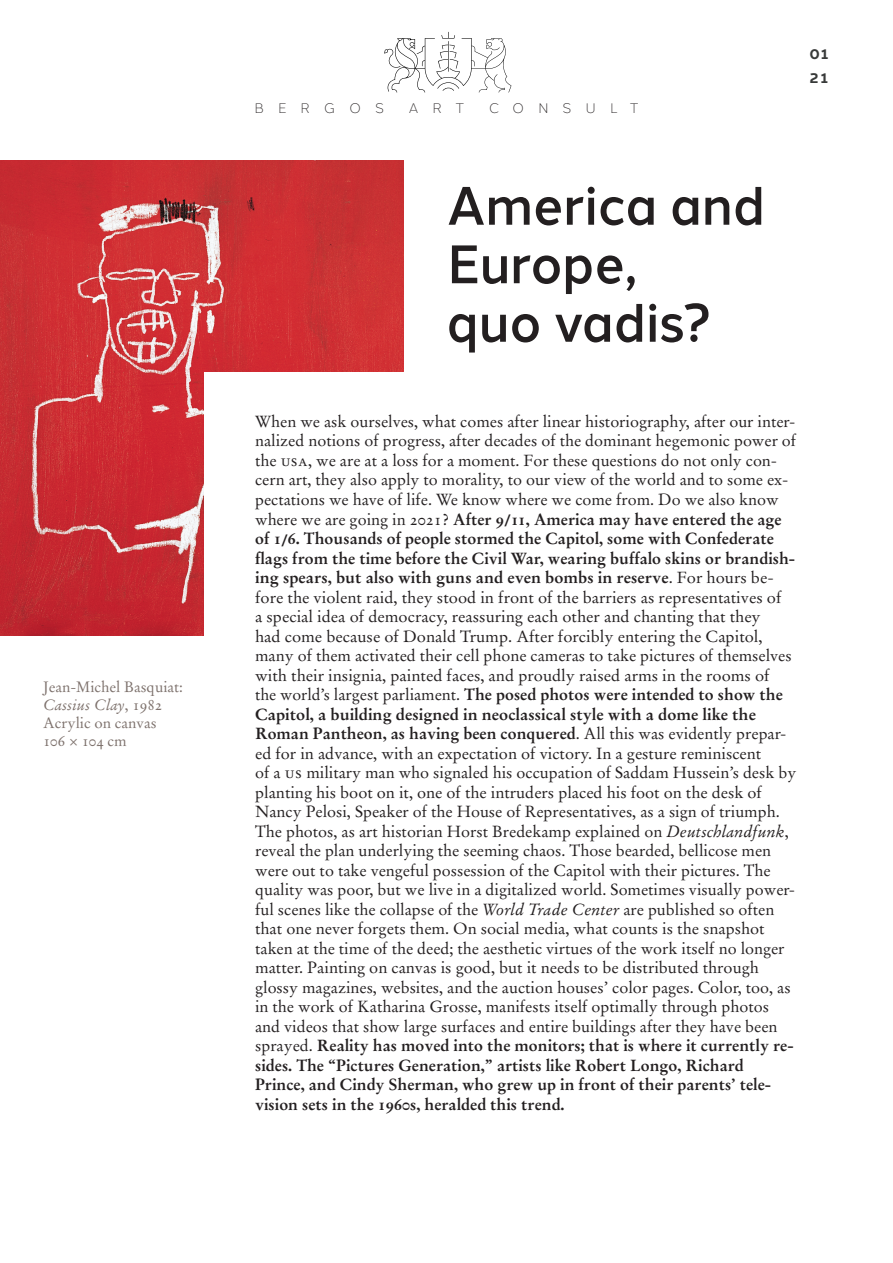
<style>
.page{position:relative;width:893px;height:1263px;background:#fff}
.page>*{position:absolute;margin:0;border:0;box-sizing:border-box;transform-origin:0 0}
.t1{font:500 54px "Halcom";color:#231f20;scale:.96 1}
.t2{font:16.2px/19.5px "Stempel Garamond";color:#231f20}
.t3{font:15px "Stempel Garamond";color:#7d716c}
.t4{font:15px "Stempel Garamond Italic Os F";letter-spacing:.01em;color:#7d716c}
.t5{font:15px "Stempel Garamond Roman SC";letter-spacing:-.015em;color:#7d716c}
.t6{font:700 14.25px/24px "Halcom";color:#383a39}
.t7{font:300 13.8px "Halcom";letter-spacing:1.015em;color:#231f20}
.s1{font-family:"Stempel Garamond Roman SC"}
.s2{font-family:"Stempel Garamond"}
.s3{font-weight:700}
.s4{font-family:"Stempel Garamond Bold Os F"}
.s5{font-style:italic}
</style>
<div class="page">
<img style="left:0;top:160px;width:404px;height:476px">
<div style="left:204px;top:372px;width:621px;height:276px;background:#fff"></div>
<svg style="left:384px;top:32px;width:128px;height:61px"></svg>
<p class="t3" style="left:43px;top:680px;width:141px">Jean-Michel Basquiat:</p>
<p class="t4" style="left:43px;top:698px;width:121px">Cassius Clay<span class="s1">, 1982</span></p>
<p class="t3" style="left:43px;top:716px;width:115px">Acrylic on canvas</p>
<p class="t5" style="left:43px;top:734px;width:85px">106 <span class="s2">×</span> 104 <span class="s2">cm</span></p>
<p class="t7" style="left:254px;top:100px;width:131px">BERGOS</p>
<p class="t7" style="left:409px;top:100px;width:57px">ART</p>
<p class="t7" style="left:489px;top:100px;width:151px">CONSULT</p>
<p class="t6" style="left:809px;top:42px;width:21px">01<br>21</p>
<p class="t1" style="left:447px;top:174px;width:333px">America and</p>
<p class="t1" style="left:447px;top:233px;width:199px">Europe,</p>
<p class="t1" style="left:447px;top:291px;width:277px">quo vadis?</p>
<p class="t2" style="left:255px;top:413px;width:543px">When we ask ourselves, what comes after linear historiography, after our inter&shy;nalized notions of progress, after decades of the dominant hegemonic power of the <span class="s1">usa</span>, we are at a loss for a moment. For these questions do not only con&shy;cern art, they also apply to morality, to our view of the world and to some ex&shy;pectations we have of life. We know where we come from. Do we also know where we are going in <span class="s1">2021</span>? <span class="s3">After</span> <span class="s4">9/11</span><span class="s3">, America may have entered the age of</span> <span class="s4">1/6</span><span class="s3">. Thousands of people stormed the Capitol, some with Confederate flags from the time before the Civil War, wearing buffalo skins or brandish&shy;ing spears, but also with guns and even bombs in reserve</span>. For hours be&shy;fore the violent raid, they stood in front of the barriers as representatives of<br>a special idea of democracy, reassuring each other and chanting that they<br>had come because of Donald Trump. After forcibly entering the Capitol, many of them activated their cell phone cameras to take pictures of themselves with their insignia, painted faces, and proudly raised arms in the rooms of<br>the world’s largest parliament. <span class="s3">The posed photos were intended to show the Capitol, a building designed in neoclassical style with a dome like the Roman Pantheon, as having been conquered</span>. All this was evidently prepar&shy;ed for in advance, with an expectation of victory. In a gesture reminiscent<br>of a <span class="s1">us</span> military man who signaled his occupation of Saddam Hussein’s desk by planting his boot on it, one of the intruders placed his foot on the desk of Nancy Pelosi, Speaker of the House of Representatives, as a sign of triumph.<br>The photos, as art historian Horst Bredekamp explained on <span class="s5">Deutschlandfunk</span>, reveal the plan underlying the seeming chaos. Those bearded, bellicose men were out to take vengeful possession of the Capitol with their pictures. The quality was poor, but we live in a digitalized world. Sometimes visually power&shy;ful scenes like the collapse of the <span class="s5">World Trade Center</span> are published so often that one never forgets them. On social media, what counts is the snapshot taken at the time of the deed; the aesthetic virtues of the work itself no longer matter. Painting on canvas is good, but it needs to be distributed through glossy magazines, websites, and the auction houses’ color pages. Color, too, as in the work of Katharina Grosse, manifests itself optimally through photos and videos that show large surfaces and entire buildings after they have been sprayed. <span class="s3">Reality has moved into the monitors; that is where it currently re&shy;sides. The “Pictures Generation,” artists like Robert Longo, Richard Prince, and Cindy Sherman, who grew up in front of their parents’ tele&shy;vision sets in the</span> <span class="s4">1960s</span><span class="s3">, heralded this trend.</span></p>
</div>
